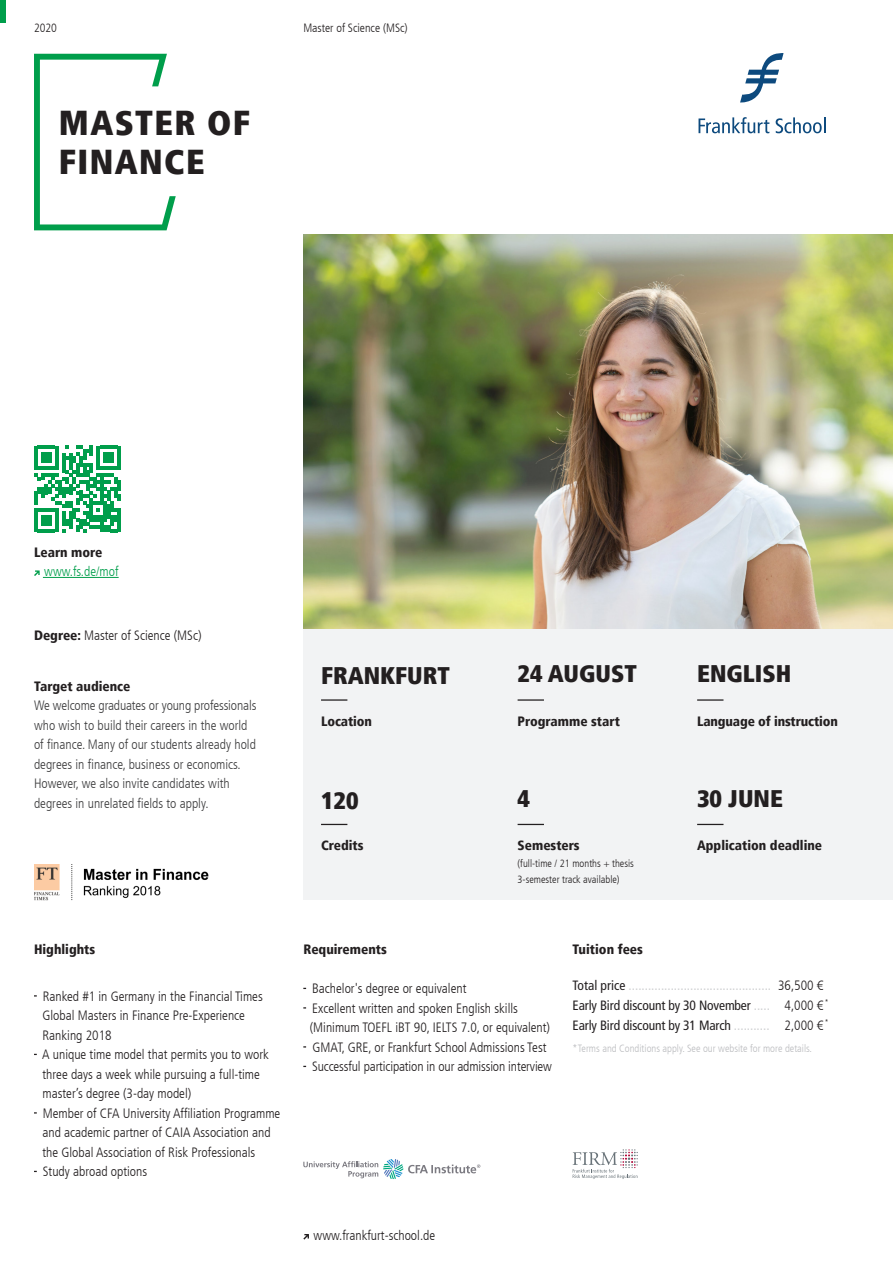
<style>
.page{position:relative;width:893px;height:1263px;background:#fff}
.page>*{position:absolute;margin:0;border:0;box-sizing:border-box;transform-origin:0 0}
.Einleitung_2019_-_gr{font:900 condensed 34.5px "Frutiger LT";letter-spacing:.04em;color:#231f20}
.Zahlen{font:900 condensed 24px "Frutiger LT";color:#231f20}
.Einleitung_2019_-_gr-2{font:300 condensed 13.5px/19.5px "Frutiger LT";color:#231f20}
.t1{font:300 condensed 13.5px/19.5px "Frutiger LT";color:#3e3e3f}
.Auszeichnung_für_Zah{font:900 condensed 13.5px "Frutiger LT";color:#231f20}
.Einleitung_2019_-_gr-3{font:condensed 13.5px "Frutiger LT";letter-spacing:-.01em;color:#231f20}
.t2{font:condensed 13.5px "Frutiger LT";color:#d1d2d4}
.Einleitung_2019_-_gr-4{font:900 condensed 13.5px "Frutiger LT";color:#231f20}
.t3{font:300 condensed 13.5px "Frutiger LT";color:#009e4b}
.t4{font:300 condensed 12px "Frutiger LT";color:#231f20}
.t5{font:300 condensed 10.5px "Frutiger LT";color:#bcbdc0}
.t6{font:300 condensed 10.5px "Frutiger LT";color:#231f20}
.t7{font:300 condensed 7.8px "Frutiger LT";color:#231f20}
.s1{font-weight:900}
.s2{color:#231f20}
.s3{color:#d1d2d4}
</style>
<div class="page">
<div style="left:0;top:0;width:6px;height:23px;background:#009e4b"></div>
<svg style="left:303px;top:1234px;width:6px;height:5px"></svg>
<svg style="left:740px;top:53px;width:44px;height:50px"></svg>
<svg style="left:698px;top:117px;width:71px;height:16px"></svg>
<svg style="left:776px;top:117px;width:50px;height:16px"></svg>
<svg style="left:34px;top:54px;width:142px;height:176px"></svg>
<hr style="left:43px;top:577px;width:76px;height:1px;background:#009e4b">
<svg style="left:34px;top:570px;width:6px;height:6px"></svg>
<svg style="left:34px;top:446px;width:87px;height:86px"></svg>
<img style="left:303px;top:234px;width:590px;height:396px">
<div style="left:303px;top:630px;width:590px;height:270px;background:#f2f3f4"></div>
<hr style="left:321px;top:699px;width:26px;height:2px;background:#231f20">
<hr style="left:518px;top:699px;width:26px;height:2px;background:#231f20">
<hr style="left:697px;top:699px;width:26px;height:2px;background:#231f20">
<svg style="left:321px;top:824px;width:26px;height:1px"></svg>
<svg style="left:518px;top:824px;width:26px;height:1px"></svg>
<svg style="left:697px;top:824px;width:26px;height:1px"></svg>
<svg style="left:303px;top:1159px;width:177px;height:20px"></svg>
<svg style="left:573px;top:1149px;width:65px;height:30px"></svg>
<img style="left:34px;top:864px;width:175px;height:36px">
<p class="t4" style="left:34px;top:21px;width:25px">2020</p>
<p class="Einleitung_2019_-_gr" style="left:59px;top:102px;width:193px">MASTER OF</p>
<p class="Einleitung_2019_-_gr" style="left:59px;top:141px;width:147px">FINANCE</p>
<p class="t4" style="left:303px;top:21px;width:106px">Master of Science (MSc)</p>
<p class="Auszeichnung_für_Zah" style="left:34px;top:544px;width:70px">Learn more</p>
<p class="t3" style="left:44px;top:564px;width:76px">www.fs.de/mof</p>
<p class="Einleitung_2019_-_gr-2" style="left:34px;top:625px;width:169px"><span class="s1">Degree:</span> Master of Science (MSc)</p>
<p class="Einleitung_2019_-_gr-4" style="left:34px;top:678px;width:98px">Target audience</p>
<p class="t1" style="left:34px;top:696px;width:224px">We welcome graduates or young professionals who wish to build their careers in the world of finance. Many of our students already hold degrees in finance, business or economics.<br>However, we also invite candidates with</p>
<p class="t1" style="left:34px;top:793px;width:176px">degrees in unrelated fields to apply.</p>
<p class="Einleitung_2019_-_gr-4" style="left:34px;top:941px;width:63px">Highlights</p>
<p class="Einleitung_2019_-_gr-2" style="left:43px;top:986px;width:221px">Ranked #1 in Germany in the Financial Times</p>
<p class="Einleitung_2019_-_gr-2" style="left:43px;top:1006px;width:204px">Global Masters in Finance Pre-Experience<br>Ranking 2018</p>
<p class="Einleitung_2019_-_gr-2" style="left:42px;top:1045px;width:228px">A unique time model that permits you to work</p>
<p class="Einleitung_2019_-_gr-2" style="left:43px;top:1064px;width:219px">three days a week while pursuing a full-time master’s degree (3-day model)</p>
<p class="Einleitung_2019_-_gr-2" style="left:43px;top:1103px;width:239px">Member of CFA University Affiliation Programme</p>
<p class="Einleitung_2019_-_gr-2" style="left:43px;top:1123px;width:230px">and academic partner of CAIA Association and the Global Association of Risk Professionals</p>
<p class="Einleitung_2019_-_gr-2" style="left:43px;top:1162px;width:106px">Study abroad options</p>
<p class="Zahlen" style="left:321px;top:661px;width:130px">FRANKFURT</p>
<p class="Zahlen" style="left:518px;top:659px;width:121px">24 AUGUST</p>
<p class="Zahlen" style="left:697px;top:659px;width:96px">ENGLISH</p>
<p class="Auszeichnung_für_Zah" style="left:321px;top:713px;width:52px">Location</p>
<p class="Auszeichnung_für_Zah" style="left:518px;top:713px;width:104px">Programme start</p>
<p class="Auszeichnung_für_Zah" style="left:697px;top:713px;width:142px">Language of instruction</p>
<p class="Zahlen" style="left:321px;top:785px;width:39px">120</p>
<p class="Zahlen" style="left:518px;top:784px;width:14px">4</p>
<p class="Zahlen" style="left:697px;top:784px;width:87px">30 JUNE</p>
<p class="Auszeichnung_für_Zah" style="left:321px;top:837px;width:44px">Credits</p>
<p class="Auszeichnung_für_Zah" style="left:518px;top:837px;width:64px">Semesters</p>
<p class="t6" style="left:518px;top:857px;width:118px">(full-time / 21 months + thesis</p>
<p class="t6" style="left:518px;top:873px;width:104px">3-semester track available)</p>
<p class="Auszeichnung_für_Zah" style="left:697px;top:837px;width:127px">Application deadline</p>
<p class="Einleitung_2019_-_gr-4" style="left:303px;top:941px;width:85px">Requirements</p>
<p class="Einleitung_2019_-_gr-2" style="left:312px;top:979px;width:156px">Bachelor's degree or equivalent</p>
<p class="Einleitung_2019_-_gr-2" style="left:312px;top:998px;width:207px">Excellent written and spoken English skills</p>
<p class="Einleitung_2019_-_gr-2" style="left:310px;top:1018px;width:242px">(Minimum TOEFL iBT 90, IELTS 7.0, or equivalent)</p>
<p class="Einleitung_2019_-_gr-2" style="left:313px;top:1037px;width:235px">GMAT, GRE, or Frankfurt School Admissions Test</p>
<p class="Einleitung_2019_-_gr-2" style="left:312px;top:1057px;width:241px">Successful participation in our admission interview</p>
<p class="Einleitung_2019_-_gr-4" style="left:573px;top:941px;width:72px">Tuition fees</p>
<p class="t2" style="left:573px;top:977px;width:200px"><span class="s2">Total price</span> ............................................</p>
<p class="Einleitung_2019_-_gr-2" style="left:778px;top:976px;width:47px">36,500 €</p>
<p class="Einleitung_2019_-_gr-3" style="left:573px;top:997px;width:199px">Early Bird discount by 30 November <span class="s3">.....</span></p>
<p class="Einleitung_2019_-_gr-2" style="left:785px;top:995px;width:40px">4,000 €</p>
<p class="Einleitung_2019_-_gr-3" style="left:573px;top:1017px;width:198px">Early Bird discount by 31 March <span class="s3">...........</span></p>
<p class="Einleitung_2019_-_gr-2" style="left:785px;top:1015px;width:40px">2,000 €</p>
<p class="t7" style="left:825px;top:998px;width:5px">*</p>
<p class="t7" style="left:825px;top:1018px;width:5px">*</p>
<p class="t5" style="left:573px;top:1042px;width:241px">*Terms and Conditions apply. See our website for more details.</p>
<p class="Einleitung_2019_-_gr-2" style="left:314px;top:1225px;width:123px">www.frankfurt-school.de</p>
</div>
